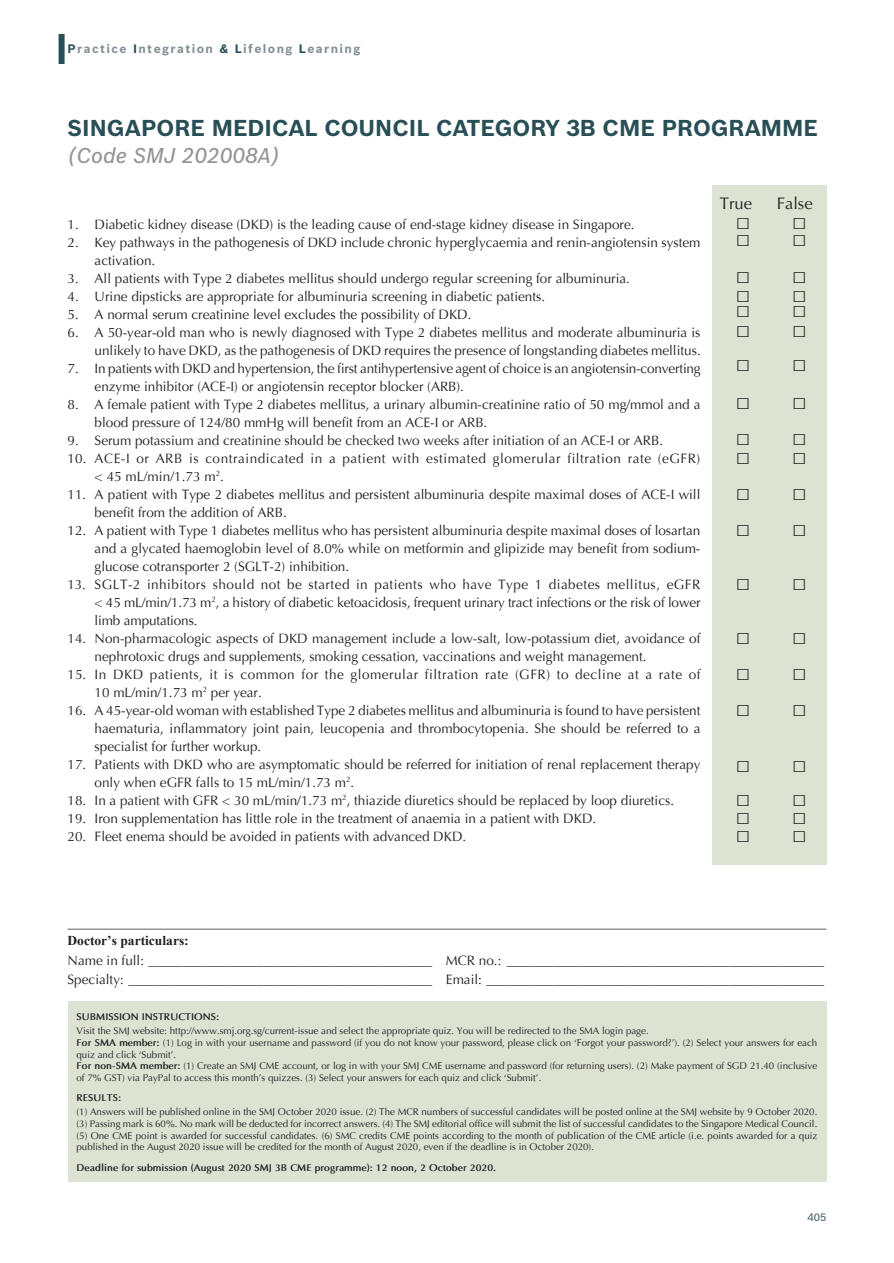
<style>
.page{position:relative;width:894px;height:1263px;background:#fff}
.page>*{position:absolute;margin:0;border:0;box-sizing:border-box;transform-origin:0 0}
.CME_OP_BOX{font:24px "Times New Roman";color:#231f20}
.CME_P_AT{font:700 22.5px "Bosch Sans";color:#284f56}
.CME_CODE{font:italic 500 21px "Bosch Sans";color:#939598}
.CME_OP_H{font:16.5px "Optima";color:#231f20}
.CME_Q_1{font:13.5px/18px "Optima";color:#231f20}
.CME_Q_1-2{font:13.5px/18px "Optima";letter-spacing:.04em;color:#231f20}
.DOC_D{font:13.5px "Optima";color:#231f20}
.DOC_D_H{font:700 13.5px "Times New Roman";color:#231f20}
.t1{font:700 12px "Bosch Sans";letter-spacing:.12em;color:#849096}
.t2{font:500 10.5px "Bosch Sans";color:#4f676d}
.DOC_TX{font:9.75px/11.7px "Optima";color:#231f20}
.DOC_TX-2{font:700 9.75px "Optima";color:#231f20}
.DOC_H{font:700 9.75px "Optima";color:#231f20}
.s1{color:#284f56}
.s2{font-weight:700}
</style>
<div class="page">
<div style="left:58px;top:34px;width:7px;height:30px;background:#284f56"></div>
<hr style="left:68px;top:928px;width:758px;height:2px;background:#939598">
<div style="left:68px;top:1001px;width:758px;height:180px;background:#dce3d3"></div>
<div style="left:711px;top:186px;width:115px;height:678px;background:#dce3d3"></div>
<p class="t1" style="left:68px;top:42px;width:294px"><span class="s1">P</span>ractice <span class="s1">I</span>ntegration <span class="s1">&amp; L</span>ifelong <span class="s1">L</span>earning</p>
<p class="CME_P_AT" style="left:68px;top:113px;width:751px">SINGAPORE MEDICAL COUNCIL CATEGORY 3B CME PROGRAMME</p>
<p class="CME_CODE" style="left:68px;top:142px;width:213px">(Code SMJ 202008A)</p>
<p class="CME_Q_1" style="left:68px;top:215px;width:568px">1. Diabetic kidney disease (DKD) is the leading cause of end-stage kidney disease in Singapore.</p>
<p class="CME_Q_1" style="left:94px;top:233px;width:607px;text-indent:-27px">2. Key pathways in the pathogenesis of DKD include chronic hyperglycaemia and renin-angiotensin system activation.</p>
<p class="CME_Q_1" style="left:68px;top:269px;width:563px">3. All patients with Type 2 diabetes mellitus should undergo regular screening for albuminuria.</p>
<p class="CME_Q_1" style="left:68px;top:287px;width:479px">4. Urine dipsticks are appropriate for albuminuria screening in diabetic patients.</p>
<p class="CME_Q_1" style="left:68px;top:305px;width:405px">5. A normal serum creatinine level excludes the possibility of DKD.</p>
<p class="CME_Q_1" style="left:68px;top:323px;width:634px;text-align:right">6. A 50-year-old man who is newly diagnosed with Type 2 diabetes mellitus and moderate albuminuria is unlikely to have DKD, as the pathogenesis of DKD requires the presence of longstanding diabetes mellitus.</p>
<p class="CME_Q_1" style="left:94px;top:359px;width:607px;text-indent:-27px">7. In patients with DKD and hypertension, the first antihypertensive agent of choice is an angiotensin-converting enzyme inhibitor (ACE-I) or angiotensin receptor blocker (ARB).</p>
<p class="CME_Q_1" style="left:94px;top:395px;width:607px;text-indent:-27px">8. A female patient with Type 2 diabetes mellitus, a urinary albumin-creatinine ratio of 50 mg/mmol and a blood pressure of 124/80 mmHg will benefit from an ACE-I or ARB.</p>
<p class="CME_Q_1" style="left:68px;top:431px;width:596px">9. Serum potassium and creatinine should be checked two weeks after initiation of an ACE-I or ARB.</p>
<p class="CME_Q_1-2" style="left:94px;top:449px;width:607px;text-indent:-27px">10. ACE-I or ARB is contraindicated in a patient with estimated glomerular filtration rate (eGFR) &lt; 45 mL/min/1.73 m<sup>2</sup>.</p>
<p class="CME_Q_1" style="left:94px;top:485px;width:607px;text-indent:-27px">11. A patient with Type 2 diabetes mellitus and persistent albuminuria despite maximal doses of ACE-I will benefit from the addition of ARB.</p>
<p class="CME_Q_1" style="left:94px;top:521px;width:607px;text-align:justify;text-indent:-27px">12. A patient with Type 1 diabetes mellitus who has persistent albuminuria despite maximal doses of losartan and a glycated haemoglobin level of 8.0% while on metformin and glipizide may benefit from sodium&shy;glucose cotransporter 2 (SGLT-2) inhibition.</p>
<p class="CME_Q_1" style="left:94px;top:575px;width:607px;text-align:justify;text-indent:-27px">13. SGLT-2 inhibitors should not be started in patients who have Type 1 diabetes mellitus, eGFR &lt; 45 mL/min/1.73 m<sup>2</sup>, a history of diabetic ketoacidosis, frequent urinary tract infections or the risk of lower limb amputations.</p>
<p class="CME_Q_1" style="left:94px;top:629px;width:607px;text-indent:-27px">14. Non-pharmacologic aspects of DKD management include a low-salt, low-potassium diet, avoidance of nephrotoxic drugs and supplements, smoking cessation, vaccinations and weight management.</p>
<p class="CME_Q_1-2" style="left:94px;top:665px;width:607px;text-indent:-27px">15. In DKD patients, it is common for the glomerular filtration rate (GFR) to decline at a rate of<br>10 mL/min/1.73 m<sup>2</sup> per year.</p>
<p class="CME_Q_1" style="left:94px;top:701px;width:607px;text-align:justify;text-indent:-27px">16. A 45-year-old woman with established Type 2 diabetes mellitus and albuminuria is found to have persistent haematuria, inflammatory joint pain, leucopenia and thrombocytopenia. She should be referred to a specialist for further workup.</p>
<p class="CME_Q_1" style="left:94px;top:755px;width:607px;text-indent:-27px">17. Patients with DKD who are asymptomatic should be referred for initiation of renal replacement therapy only when eGFR falls to 15 mL/min/1.73 m<sup>2</sup>.</p>
<p class="CME_Q_1" style="left:68px;top:791px;width:608px">18. In a patient with GFR &lt; 30 mL/min/1.73 m<sup>2</sup>, thiazide diuretics should be replaced by loop diuretics.</p>
<p class="CME_Q_1" style="left:68px;top:809px;width:530px">19. Iron supplementation has little role in the treatment of anaemia in a patient with DKD.</p>
<p class="CME_Q_1" style="left:68px;top:827px;width:400px">20. Fleet enema should be avoided in patients with advanced DKD.</p>
<p class="CME_OP_H" style="left:719px;top:192px;width:34px">True</p>
<p class="CME_OP_H" style="left:776px;top:192px;width:37px">False</p>
<p class="CME_OP_BOX" style="left:735px;top:204px;width:72px">□ □</p>
<p class="CME_OP_BOX" style="left:735px;top:221px;width:72px">□ □</p>
<p class="CME_OP_BOX" style="left:735px;top:257px;width:72px">□ □</p>
<p class="CME_OP_BOX" style="left:735px;top:277px;width:72px">□ □</p>
<p class="CME_OP_BOX" style="left:735px;top:292px;width:72px">□ □</p>
<p class="CME_OP_BOX" style="left:735px;top:311px;width:72px">□ □</p>
<p class="CME_OP_BOX" style="left:735px;top:346px;width:72px">□ □</p>
<p class="CME_OP_BOX" style="left:735px;top:383px;width:72px">□ □</p>
<p class="CME_OP_BOX" style="left:735px;top:419px;width:72px">□ □</p>
<p class="CME_OP_BOX" style="left:735px;top:439px;width:72px">□ □</p>
<p class="CME_OP_BOX" style="left:735px;top:475px;width:72px">□ □</p>
<p class="CME_OP_BOX" style="left:735px;top:511px;width:72px">□ □</p>
<p class="CME_OP_BOX" style="left:735px;top:565px;width:72px">□ □</p>
<p class="CME_OP_BOX" style="left:735px;top:619px;width:72px">□ □</p>
<p class="CME_OP_BOX" style="left:735px;top:655px;width:72px">□ □</p>
<p class="CME_OP_BOX" style="left:735px;top:691px;width:72px">□ □</p>
<p class="CME_OP_BOX" style="left:735px;top:746px;width:72px">□ □</p>
<p class="CME_OP_BOX" style="left:735px;top:781px;width:72px">□ □</p>
<p class="CME_OP_BOX" style="left:735px;top:799px;width:72px">□ □</p>
<p class="CME_OP_BOX" style="left:735px;top:817px;width:72px">□ □</p>
<p class="DOC_D_H" style="left:68px;top:930px;width:123px">Doctor’s particulars:</p>
<p class="DOC_D" style="left:68px;top:971px;width:416px">Specialty: _____________________________________________ Email:</p>
<p class="DOC_H" style="left:76px;top:1010px;width:144px">SUBMISSION INSTRUCTIONS:</p>
<p class="DOC_TX" style="left:76px;top:1025px;width:573px">Visit the SMJ website: http://www.smj.org.sg/current-issue and select the appropriate quiz. You will be redirected to the SMA login page.</p>
<p class="DOC_TX" style="left:76px;top:1037px;width:742px"><span class="s2">For SMA member:</span> (1) Log in with your username and password (if you do not know your password, please click on ‘Forgot your password?’). (2) Select your answers for each quiz and click ‘Submit’.</p>
<p class="DOC_TX" style="left:76px;top:1060px;width:742px"><span class="s2">For non-SMA member:</span> (1) Create an SMJ CME account, or log in with your SMJ CME username and password (for returning users). (2) Make payment of SGD 21.40 (inclusive of 7% GST) via PayPal to access this month’s quizzes. (3) Select your answers for each quiz and click ‘Submit’.</p>
<p class="DOC_H" style="left:76px;top:1091px;width:46px">RESULTS:</p>
<p class="DOC_TX" style="left:76px;top:1106px;width:742px;text-align:justify">(1) Answers will be published online in the SMJ October 2020 issue. (2) The MCR numbers of successful candidates will be posted online at the SMJ website by 9 October 2020. (3) Passing mark is 60%. No mark will be deducted for incorrect answers. (4) The SMJ editorial office will submit the list of successful candidates to the Singapore Medical Council. (5) One CME point is awarded for successful candidates. (6) SMC credits CME points according to the month of publication of the CME article (i.e. points awarded for a quiz published in the August 2020 issue will be credited for the month of August 2020, even if the deadline is in October 2020).</p>
<p class="DOC_TX-2" style="left:76px;top:1161px;width:421px">Deadline for submission (August 2020 SMJ 3B CME programme): 12 noon, 2 October 2020.</p>
<p class="t2" style="left:807px;top:1211px;width:20px">405</p>
</div>
